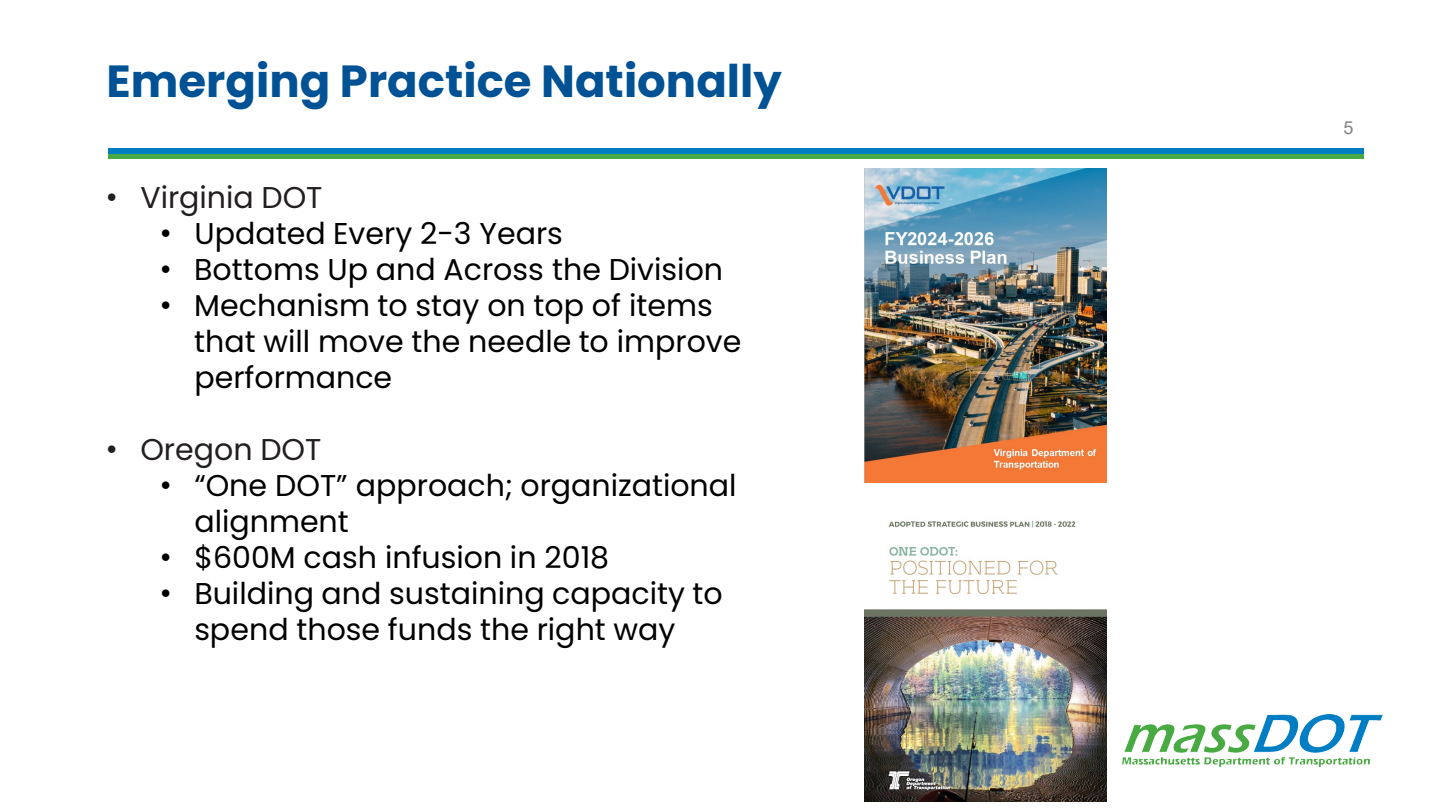
<style>
.page{position:relative;width:1440px;height:810px;background:#fff}
.page>*{position:absolute;margin:0;border:0;box-sizing:border-box;transform-origin:0 0}
.t1{font:700 45px "Poppins";color:#005295}
.t2{font:30px/36px "Poppins";color:#000}
.t3{font:30px "Poppins";color:#231f20}
.t4{font:18px "Arial";color:#808285}
.s1{font-family:"Arial"}
</style>
<div class="page">
<div style="left:108px;top:154px;width:1256px;height:5px;background:#49a942"></div>
<div style="left:108px;top:148px;width:1256px;height:6px;background:#007dc3"></div>
<img style="left:864px;top:169px;width:243px;height:313px">
<img style="left:864px;top:520px;width:243px;height:282px">
<img style="left:1123px;top:715px;width:260px;height:52px">
<h2 class="t1" style="left:106px;top:56px;width:677px">Emerging Practice Nationally</h2>
<p class="t3" style="left:106px;top:180px;width:218px"><span class="s1">•</span> Virginia DOT</p>
<p class="t2" style="left:161px;top:215px;width:404px"><span class="s1">•</span> Updated Every 2-3 Years</p>
<p class="t2" style="left:160px;top:251px;width:564px"><span class="s1">•</span> Bottoms Up and Across the Division</p>
<p class="t2" style="left:194px;top:287px;width:549px;text-indent:-34px"><span class="s1">•</span> Mechanism to stay on top of items that will move the needle to improve performance</p>
<p class="t3" style="left:106px;top:432px;width:216px"><span class="s1">•</span> Oregon DOT</p>
<p class="t2" style="left:194px;top:467px;width:544px;text-indent:-34px"><span class="s1">•</span> “One DOT” approach; organizational alignment</p>
<p class="t2" style="left:161px;top:539px;width:450px"><span class="s1">•</span> $600M cash infusion in 2018</p>
<p class="t2" style="left:161px;top:575px;width:564px;text-align:center"><span class="s1">•</span> Building and sustaining capacity to spend those funds the right way</p>
<p class="t4" style="left:1344px;top:116px;width:12px">5</p>
</div>
